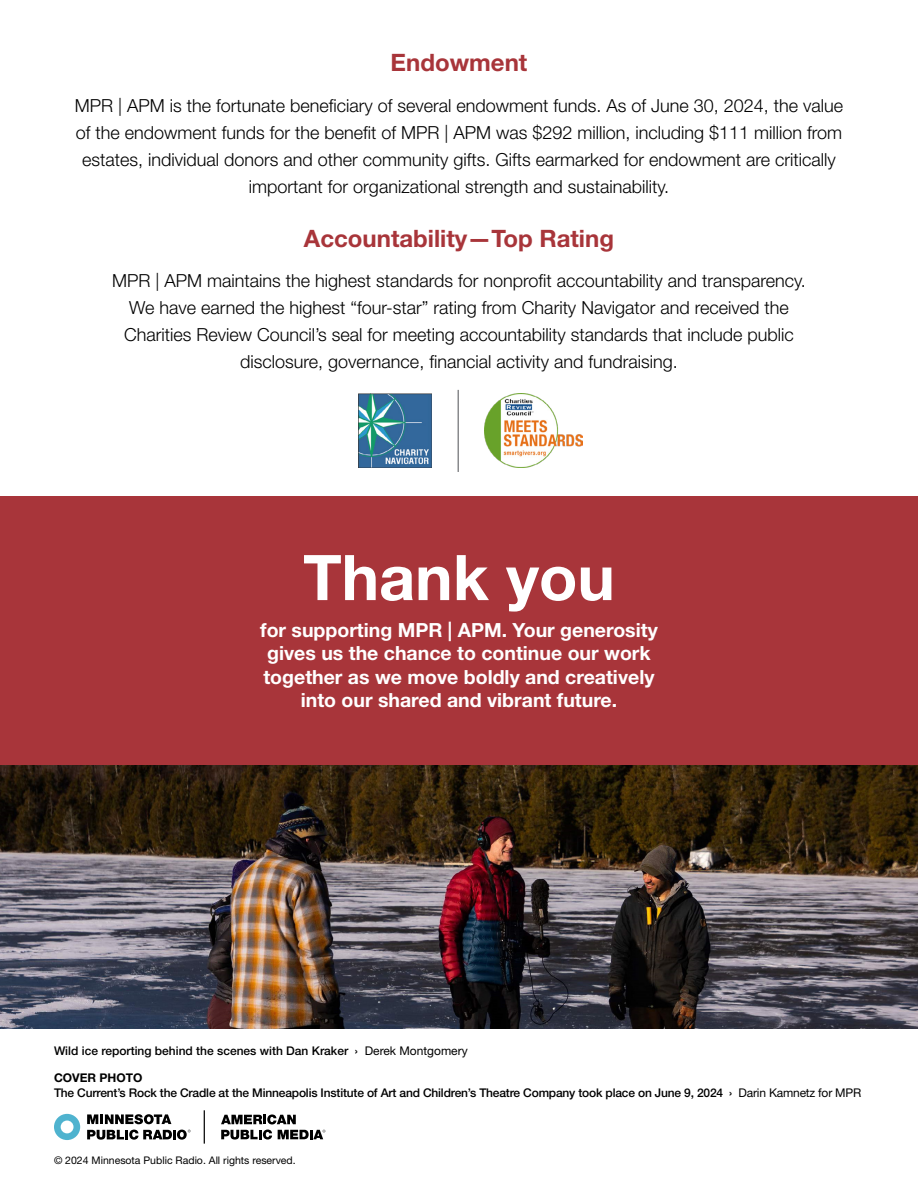
<style>
.page{position:relative;width:918px;height:1188px;background:#fff}
.page>*{position:absolute;margin:0;border:0;box-sizing:border-box;transform-origin:0 0}
.t1{font:700 63px "Helvetica Neue LT Std";color:#fff}
.t2{font:700 24px "Helvetica Neue LT Std";color:#a8353a}
.t3{font:700 19.5px/23.4px "Helvetica Neue LT Std";color:#fff;text-align:center}
.t4{font:300 18px/27px "Helvetica Neue LT Std";color:#000;text-align:center}
.t5{font:500 12px/15px "Helvetica Neue LT Std";letter-spacing:-.015em;color:#000}
.t6{font:10.5px "Helvetica Neue LT Std";color:#000}
.s1{font-weight:400}
.s2{font-weight:700}
</style>
<div class="page">
<svg style="left:54px;top:1114px;width:26px;height:26px"></svg>
<svg style="left:87px;top:1114px;width:84px;height:10px"></svg>
<svg style="left:87px;top:1130px;width:104px;height:10px"></svg>
<hr style="left:204px;top:1110px;width:1px;height:34px;background:#000">
<svg style="left:221px;top:1114px;width:75px;height:10px"></svg>
<svg style="left:221px;top:1130px;width:51px;height:10px"></svg>
<svg style="left:278px;top:1130px;width:47px;height:9px"></svg>
<div style="left:0;top:496px;width:918px;height:270px;background:#a8353a"></div>
<img style="left:0;top:766px;width:918px;height:262px">
<img style="left:358px;top:394px;width:73px;height:73px">
<hr style="left:458px;top:390px;width:1px;height:82px;background:#898a8d">
<img style="left:484px;top:394px;width:99px;height:73px">
<h2 class="t2" style="left:391px;top:48px;width:138px">Endowment</h2>
<p class="t4" style="left:75px;top:91px;width:770px">MPR | APM is the fortunate beneficiary of several endowment funds. As of June 30, 2024, the value of the endowment funds for the benefit of MPR | APM was $292 million, including $111 million from estates, individual donors and other community gifts. Gifts earmarked for endowment are critically important for organizational strength and sustainability.</p>
<h2 class="t2" style="left:304px;top:223px;width:312px">Accountability—Top Rating</h2>
<p class="t4" style="left:112px;top:267px;width:695px">MPR | APM maintains the highest standards for nonprofit accountability and transparency.<br>We have earned the highest “four-star” rating from Charity Navigator and received the Charities Review Council’s seal for meeting accountability standards that include public disclosure, governance, financial activity and fundraising.</p>
<h1 class="t1" style="left:303px;top:539px;width:313px">Thank you</h1>
<p class="t3" style="left:260px;top:618px;width:399px">for supporting MPR | APM. Your generosity gives us the chance to continue our work together as we move boldly and creatively into our shared and vibrant future.</p>
<p class="t5" style="left:54px;top:1043px;width:415px">Wild ice reporting behind the scenes with Dan Kraker › <span class="s1">Derek Montgomery</span></p>
<p class="t5" style="left:54px;top:1070px;width:809px"><span class="s2">COVER PHOTO<br></span>The Current’s Rock the Cradle at the Minneapolis Institute of Art and Children’s Theatre Company took place on June 9, 2024 › <span class="s1">Darin Kamnetz for MPR</span></p>
<p class="t6" style="left:54px;top:1154px;width:243px">© 2024 Minnesota Public Radio. All rights reserved.</p>
</div>
